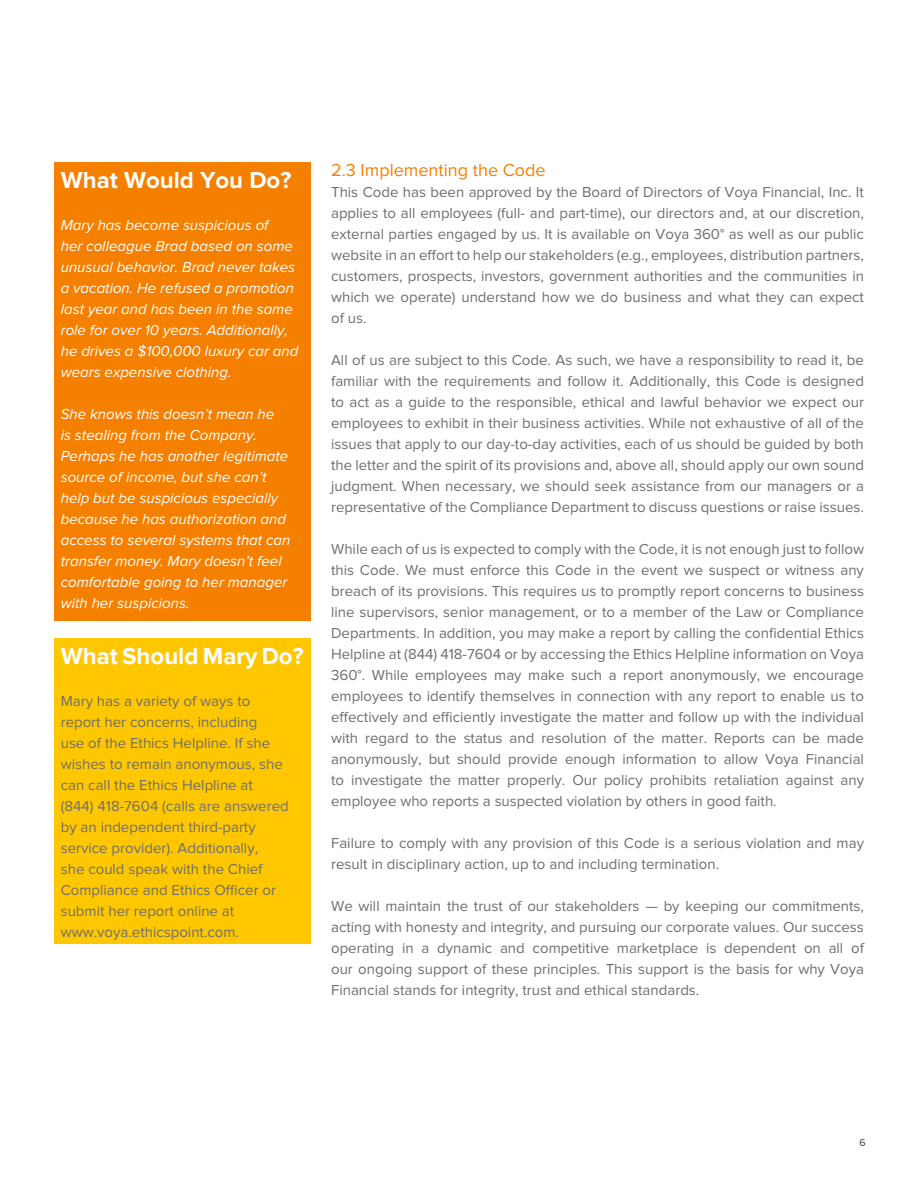
<style>
.page{position:relative;width:918px;height:1188px;background:#fff}
.page>*{position:absolute;margin:0;border:0;box-sizing:border-box;transform-origin:0 0}
.t1{font:700 24px "Proxima Nova";color:#fff}
.t2{font:18px "Proxima Nova";color:#f58000}
.t3{font:15px/21px "Proxima Nova";color:#6e6e6e;text-align:justify}
.t4{font:italic 15px/21px "Proxima Nova";color:#fff}
.t5{font:10.5px "Proxima Nova";color:#414042}
</style>
<div class="page">
<div style="left:54px;top:162px;width:256px;height:459px;background:#f58000"></div>
<div style="left:54px;top:638px;width:256px;height:306px;background:#ffc700"></div>
<h1 class="t1" style="left:61px;top:169px;width:232px">What Would You Do?</h1>
<p class="t4" style="left:61px;top:215px;width:239px">Mary has become suspicious of<br>her colleague Brad based on some unusual behavior. Brad never takes a vacation. He refused a promotion last year and has been in the same role for over 10 years. Additionally, he drives a $100,000 luxury car and wears expensive clothing.</p>
<p class="t4" style="left:61px;top:404px;width:231px">She knows this doesn’t mean he<br>is stealing from the Company.<br>Perhaps he has another legitimate source of income, but she can’t help but be suspicious especially because he has authorization and access to several systems that can transfer money. Mary doesn’t feel comfortable going to her manager with her suspicions.</p>
<h1 class="t1" style="left:61px;top:645px;width:244px">What Should Mary Do?</h1>
<p class="t3" style="left:61px;top:691px;width:230px;text-align:left">Mary has a variety of ways to report her concerns, including<br>use of the Ethics Helpline. If she wishes to remain anonymous, she can call the Ethics Helpline at (844) 418-7604 (calls are answered by an independent third-party service provider). Additionally,<br>she could speak with the Chief<br>Compliance and Ethics Officer or submit her report online at www.voya.ethicspoint.com.</p>
<p class="t2" style="left:331px;top:162px;width:216px">2.3 Implementing the Code</p>
<p class="t3" style="left:331px;top:182px;width:534px">This Code has been approved by the Board of Directors of Voya Financial, Inc. It applies to all employees (full- and part-time), our directors and, at our discretion, external parties engaged by us. It is available on Voya 360° as well as our public website in an effort to help our stakeholders (e.g., employees, distribution partners, customers, prospects, investors, government authorities and the communities in which we operate) understand how we do business and what they can expect of us.</p>
<p class="t3" style="left:331px;top:350px;width:534px">All of us are subject to this Code. As such, we have a responsibility to read it, be familiar with the requirements and follow it. Additionally, this Code is designed to act as a guide to the responsible, ethical and lawful behavior we expect our employees to exhibit in their business activities. While not exhaustive of all of the issues that apply to our day-to-day activities, each of us should be guided by both the letter and the spirit of its provisions and, above all, should apply our own sound judgment. When necessary, we should seek assistance from our managers or a representative of the Compliance Department to discuss questions or raise issues.</p>
<p class="t3" style="left:331px;top:539px;width:534px">While each of us is expected to comply with the Code, it is not enough just to follow this Code. We must enforce this Code in the event we suspect or witness any breach of its provisions. This requires us to promptly report concerns to business line supervisors, senior management, or to a member of the Law or Compliance Departments. In addition, you may make a report by calling the confidential Ethics Helpline at (844) 418-7604 or by accessing the Ethics Helpline information on Voya 360°. While employees may make such a report anonymously, we encourage employees to identify themselves in connection with any report to enable us to effectively and efficiently investigate the matter and follow up with the individual with regard to the status and resolution of the matter. Reports can be made anonymously, but should provide enough information to allow Voya Financial to investigate the matter properly. Our policy prohibits retaliation against any employee who reports a suspected violation by others in good faith.</p>
<p class="t3" style="left:331px;top:833px;width:534px">Failure to comply with any provision of this Code is a serious violation and may result in disciplinary action, up to and including termination.</p>
<p class="t3" style="left:331px;top:896px;width:534px">We will maintain the trust of our stakeholders — by keeping our commitments, acting with honesty and integrity, and pursuing our corporate values. Our success operating in a dynamic and competitive marketplace is dependent on all of our ongoing support of these principles. This support is the basis for why Voya Financial stands for integrity, trust and ethical standards.</p>
<p class="t5" style="left:859px;top:1138px;width:8px">6</p>
</div>
